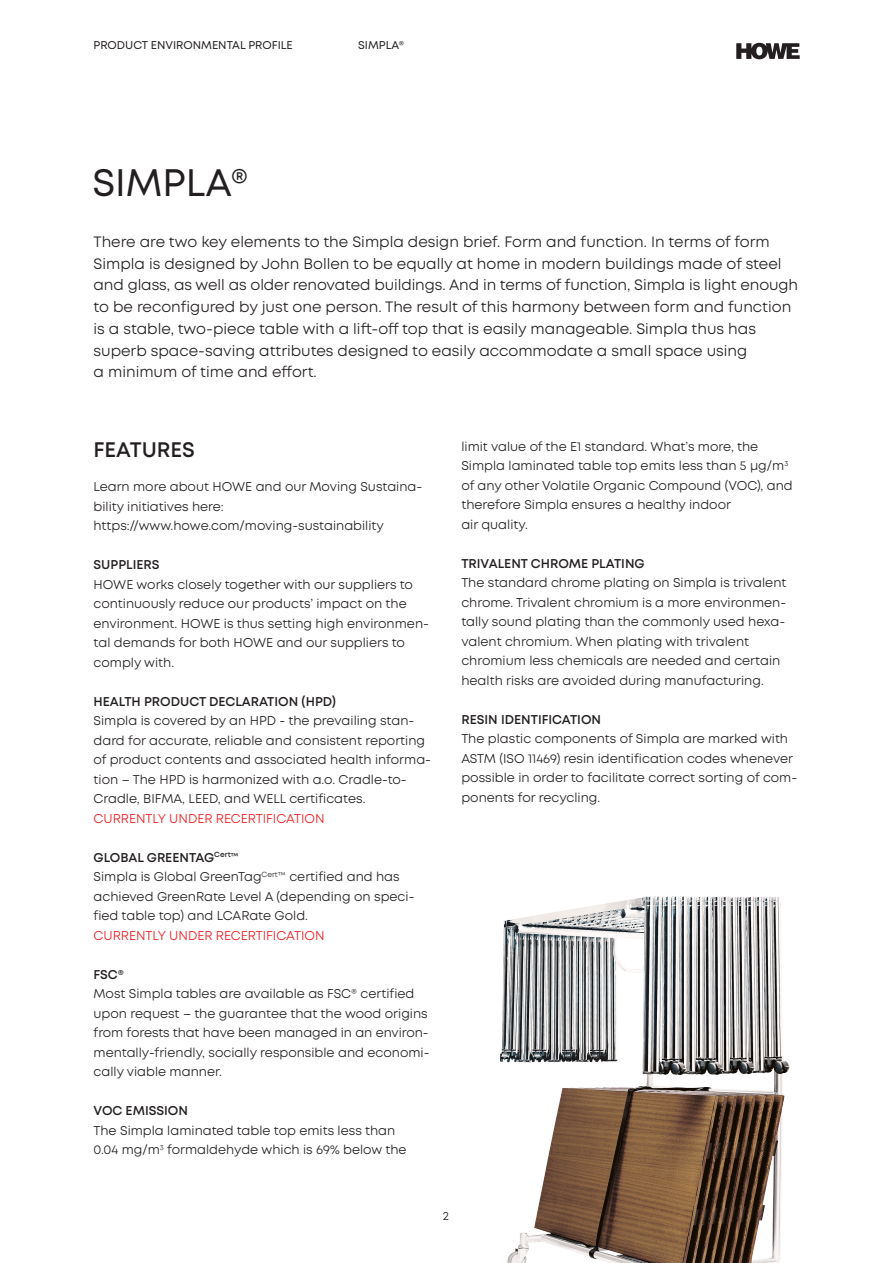
<style>
.page{position:relative;width:893px;height:1263px;background:#fff}
.page>*{position:absolute;margin:0;border:0;box-sizing:border-box;transform-origin:0 0}
.t1{font:38.25px "Mont";color:#231f20}
.t2{font:600 21px "Mont";color:#231f20}
.t3{font:15px/21.8px "Mont";color:#231f20}
.t4{font:12.75px/19.5px "Mont";color:#231f20}
.t5{font:600 12.75px "Mont";color:#231f20}
.t6{font:12.75px "Mont";color:#ee1d23}
.t7{font:12px "Mont";color:#231f20}
.t8{font:11.25px "Mont";color:#231f20}
.s1{font-weight:600}
</style>
<div class="page">
<svg style="left:736px;top:43px;width:64px;height:16px"></svg>
<img style="left:500px;top:897px;width:289px;height:366px">
<p class="t8" style="left:94px;top:38px;width:201px">PRODUCT ENVIRONMENTAL PROFILE</p>
<p class="t8" style="left:358px;top:38px;width:47px">SIMPLA®</p>
<p class="t1" style="left:92px;top:158px;width:158px">SIMPLA®</p>
<p class="t3" style="left:94px;top:231px;width:706px">There are two key elements to the Simpla design brief. Form and function. In terms of form Simpla is designed by John Bollen to be equally at home in modern buildings made of steel and glass, as well as older renovated buildings. And in terms of function, Simpla is light enough to be reconfigured by just one person. The result of this harmony between form and function is a stable, two-piece table with a lift-off top that is easily manageable. Simpla thus has superb space-saving attributes designed to easily accommodate a small space using<br>a minimum of time and effort.</p>
<p class="t2" style="left:94px;top:436px;width:103px">FEATURES</p>
<p class="t4" style="left:94px;top:477px;width:330px">Learn more about HOWE and our Moving Sustaina&shy;bility initiatives here: https://www.howe.com/moving-sustainability</p>
<p class="t5" style="left:94px;top:556px;width:68px">SUPPLIERS</p>
<p class="t4" style="left:94px;top:574px;width:337px">HOWE works closely together with our suppliers to continuously reduce our products’ impact on the environment. HOWE is thus setting high environmen&shy;tal demands for both HOWE and our suppliers to comply with.</p>
<p class="t4" style="left:94px;top:691px;width:339px"><span class="s1">HEALTH PRODUCT DECLARATION (HPD)<br></span>Simpla is covered by an HPD - the prevailing stan&shy;dard for accurate, reliable and consistent reporting of product contents and associated health informa&shy;tion – The HPD is harmonized with a.o. Cradle-to-Cradle, BIFMA, LEED, and WELL certificates.</p>
<p class="t6" style="left:94px;top:810px;width:233px">CURRENTLY UNDER RECERTIFICATION</p>
<p class="t5" style="left:94px;top:849px;width:147px">GLOBAL GREENTAG<sup>Cert</sup>™</p>
<p class="t4" style="left:94px;top:867px;width:322px">Simpla is Global GreenTag<sup>Cert</sup>™ certified and has achieved GreenRate Level A (depending on speci&shy;fied table top) and LCARate Gold.</p>
<p class="t6" style="left:94px;top:927px;width:233px">CURRENTLY UNDER RECERTIFICATION</p>
<p class="t5" style="left:94px;top:966px;width:32px">FSC®</p>
<p class="t4" style="left:94px;top:984px;width:338px">Most Simpla tables are available as FSC® certified upon request – the guarantee that the wood origins from forests that have been managed in an environ&shy;mentally-friendly, socially responsible and economi&shy;cally viable manner.</p>
<p class="t5" style="left:94px;top:1102px;width:96px">VOC EMISSION</p>
<p class="t4" style="left:94px;top:1120px;width:303px">The Simpla laminated table top emits less than</p>
<p class="t4" style="left:94px;top:1140px;width:315px">0.04 mg/m<sup>3</sup> formaldehyde which is 69% below the</p>
<p class="t4" style="left:461px;top:436px;width:333px">limit value of the E1 standard. What’s more, the Simpla laminated table top emits less than 5 μg/m<sup>3 </sup>of any other Volatile Organic Compound (VOC), and therefore Simpla ensures a healthy indoor</p>
<p class="t4" style="left:461px;top:514px;width:68px">air quality.</p>
<p class="t5" style="left:461px;top:555px;width:185px">TRIVALENT CHROME PLATING</p>
<p class="t4" style="left:461px;top:573px;width:327px">The standard chrome plating on Simpla is trivalent chrome. Trivalent chromium is a more environmen&shy;tally sound plating than the commonly used hexa&shy;valent chromium. When plating with trivalent chromium less chemicals are needed and certain health risks are avoided during manufacturing.</p>
<p class="t5" style="left:461px;top:711px;width:141px">RESIN IDENTIFICATION</p>
<p class="t4" style="left:461px;top:729px;width:337px">The plastic components of Simpla are marked with ASTM (ISO 11469) resin identification codes whenever possible in order to facilitate correct sorting of com&shy;ponents for recycling.</p>
<p class="t7" style="left:443px;top:1209px;width:8px">2</p>
</div>
